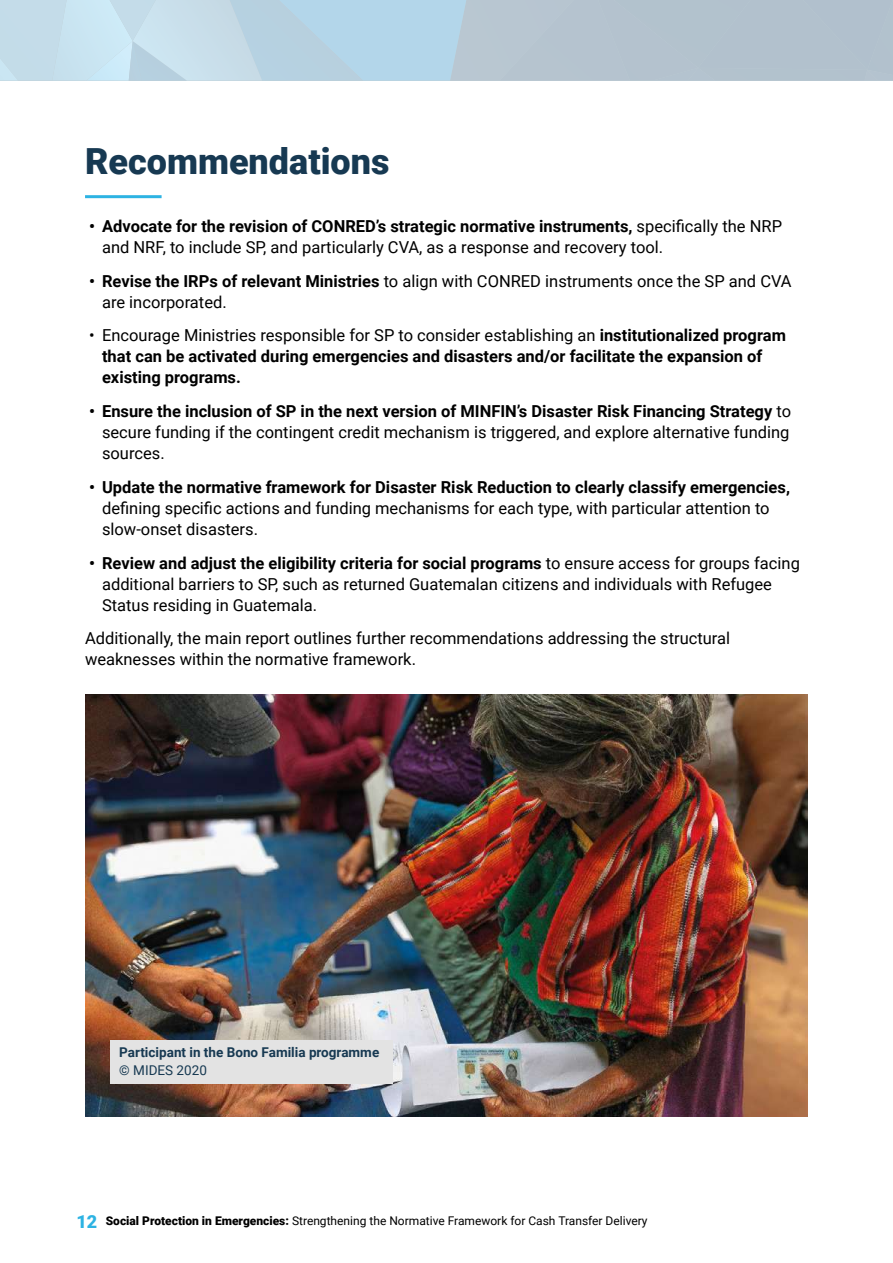
<style>
.page{position:relative;width:893px;height:1263px;background:#fff}
.page>*{position:absolute;margin:0;border:0;box-sizing:border-box;transform-origin:0 0}
.t1{font:900 36px "Roboto";color:#173952}
.t2{font:16.5px/21px "Roboto";color:#000}
.t3{font:700 16.5px/21px "Roboto";color:#000}
.t4{font:700 13.5px "Roboto";color:#173952}
.t5{font:13.5px "Roboto";color:#173952}
.t6{font:12px "Roboto";color:#000}
.s1{font-weight:700}
.s2{font-weight:400}
.s3{font-weight:900;font-size:18px;color:#2db3e3}
.s4{font-weight:900}
</style>
<div class="page">
<hr style="left:85px;top:195px;width:77px;height:3px;background:#2db3e3">
<img style="left:85px;top:694px;width:723px;height:422px">
<div style="left:111px;top:1040px;width:282px;height:44px;background:#e3e3e3"></div>
<svg style="left:0;top:0;width:893px;height:81px;background:#b9cedc"></svg>
<h1 class="t1" style="left:85px;top:136px;width:306px">Recommendations</h1>
<p class="t2" style="left:102px;top:215px;width:682px;text-indent:-13px"><span class="s1">• Advocate for the revision of CONRED’s strategic normative instruments,</span> specifically the NRP and NRF, to include SP, and particularly CVA, as a response and recovery tool.</p>
<p class="t2" style="left:102px;top:270px;width:691px;text-indent:-13px"><span class="s1">• Revise the IRPs of relevant Ministries</span> to align with CONRED instruments once the SP and CVA are incorporated.</p>
<p class="t3" style="left:102px;top:324px;width:685px;text-indent:-13px"><span class="s2">• Encourage Ministries responsible for SP to consider establishing an</span> institutionalized program that can be activated during emergencies and disasters and/or facilitate the expansion of existing programs.</p>
<p class="t2" style="left:102px;top:400px;width:690px;text-align:justify;text-indent:-13px"><span class="s1">• Ensure the inclusion of SP in the next version of MINFIN’s Disaster Risk Financing Strategy</span> to secure funding if the contingent credit mechanism is triggered, and explore alternative funding sources.</p>
<p class="t3" style="left:89px;top:476px;width:702px">• Update the normative framework for Disaster Risk Reduction to clearly classify emergencies,</p>
<p class="t2" style="left:102px;top:497px;width:669px">defining specific actions and funding mechanisms for each type, with particular attention to slow-onset disasters.</p>
<p class="t2" style="left:102px;top:552px;width:699px;text-indent:-13px"><span class="s1">• Review and adjust the eligibility criteria for social programs</span> to ensure access for groups facing additional barriers to SP, such as returned Guatemalan citizens and individuals with Refugee<br>Status residing in Guatemala.</p>
<p class="t2" style="left:85px;top:627px;width:647px">Additionally, the main report outlines further recommendations addressing the structural weaknesses within the normative framework.</p>
<p class="t4" style="left:119px;top:1042px;width:261px">Participant in the Bono Familia programme</p>
<p class="t5" style="left:119px;top:1060px;width:89px">© MIDES 2020</p>
<p class="t6" style="left:76px;top:1213px;width:573px"><span class="s3">12</span> <span class="s4">Social Protection in Emergencies:</span> Strengthening the Normative Framework for Cash Transfer Delivery</p>
</div>
